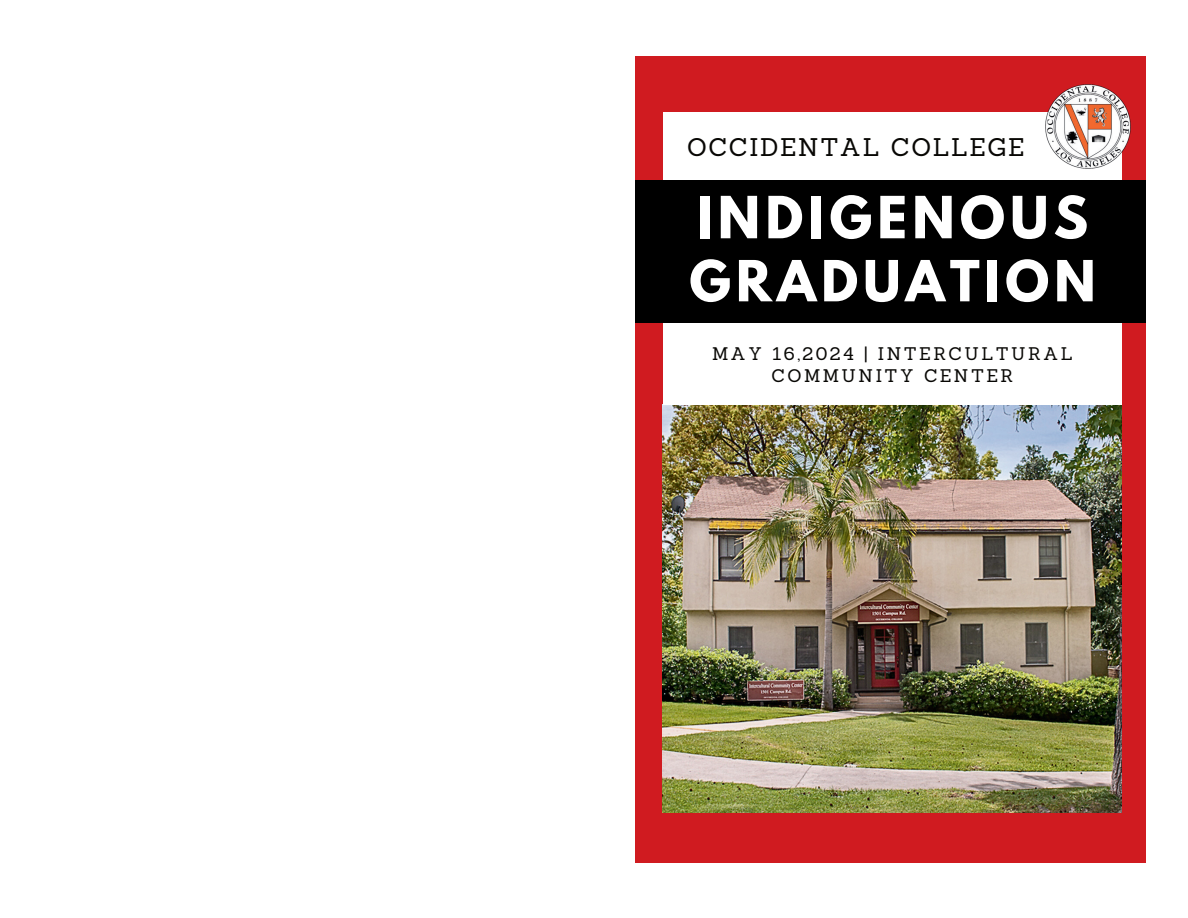
<style>
.page{position:relative;width:1188px;height:918px;background:#fff}
.page>*{position:absolute;margin:0;border:0;box-sizing:border-box;transform-origin:0 0}
.t1{font:700 51.45px "League Spartan";letter-spacing:.1em;color:#fff}
.t2{font:700 50.1px "League Spartan";letter-spacing:.1em;color:#fff}
.t3{font:24.9px "Sanchez";letter-spacing:.07em;color:#080704}
.t4{font:17.85px/21.3px "Sanchez";letter-spacing:.14em;color:#080704;text-align:center}
</style>
<div class="page">
<div style="left:635px;top:56px;width:511px;height:806px;background:#d01b20"></div>
<img style="left:662px;top:405px;width:459px;height:408px">
<div style="left:663px;top:112px;width:459px;height:293px;background:#fff"></div>
<div style="left:635px;top:180px;width:511px;height:142px;background:#000"></div>
<img style="left:1046px;top:84px;width:84px;height:85px">
<h3 class="t3" style="left:687px;top:131px;width:339px">OCCIDENTAL COLLEGE</h3>
<h1 class="t1" style="left:697px;top:177px;width:393px">INDIGENOUS</h1>
<h2 class="t2" style="left:689px;top:242px;width:408px">GRADUATION</h2>
<p class="t4" style="left:712px;top:343px;width:362px">MAY 16,2024 | INTERCULTURAL<br>COMMUNITY CENTER</p>
</div>
